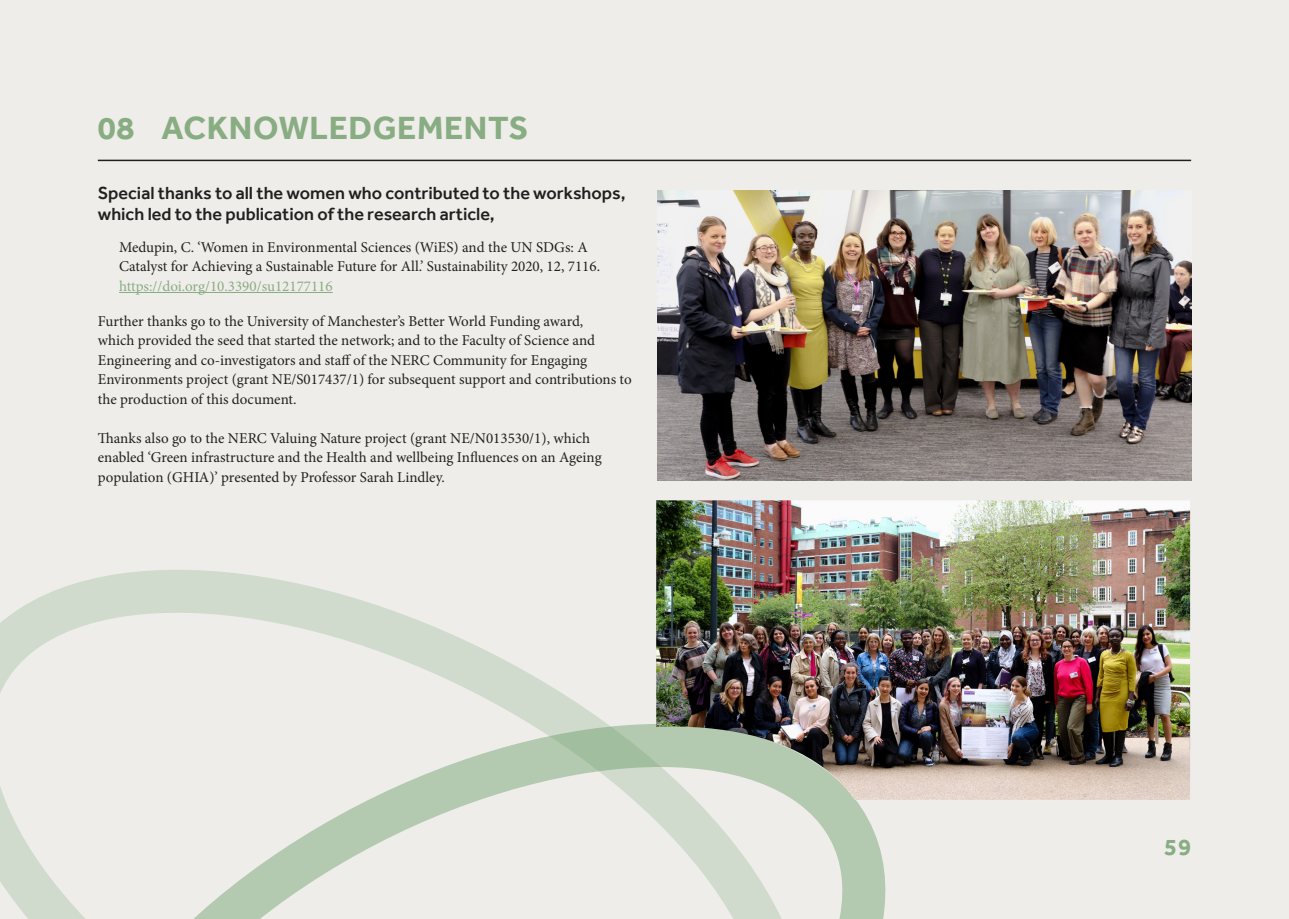
<style>
.page{position:relative;width:1289px;height:919px;background:#fff}
.page>*{position:absolute;margin:0;border:0;box-sizing:border-box;transform-origin:0 0}
.t1{font:700 33px "Effra";letter-spacing:.02em;color:#88ad82}
.t2{font:700 24px "Effra";color:#88ad82}
.t3{font:500 18px/21px "Effra";color:#231f20}
.t4{font:15px/19.5px "Minion Pro";color:#231f20}
.t5{font:15px "Minion Pro";color:#88ad82}
</style>
<div class="page">
<div style="left:0;top:0;width:1288px;height:918px;background:#efedea"></div>
<svg style="left:837px;top:799px;width:82px;height:119px"></svg>
<hr style="left:98px;top:160px;width:1093px;height:1px;background:#231f20">
<hr style="left:119px;top:292px;width:214px;height:1px;background:#88ad82">
<svg style="left:0;top:570px;width:837px;height:348px"></svg>
<img style="left:656px;top:500px;width:534px;height:299px">
<img style="left:657px;top:190px;width:534px;height:290px">
<h1 class="t1" style="left:98px;top:108px;width:432px">08 ACKNOWLEDGEMENTS</h1>
<p class="t3" style="left:98px;top:182px;width:529px">Special thanks to all the women who contributed to the workshops, which led to the publication of the research article,</p>
<p class="t4" style="left:119px;top:237px;width:482px">Medupin, C. ‘Women in Environmental Sciences (WiES) and the UN SDGs: A<br>Catalyst for Achieving a Sustainable Future for All.’ Sustainability 2020, 12, 7116.</p>
<p class="t5" style="left:119px;top:276px;width:215px">https://doi.org/10.3390/su12177116</p>
<p class="t4" style="left:98px;top:311px;width:535px">Further thanks go to the University of Manchester’s Better World Funding award,<br>which provided the seed that started the network; and to the Faculty of Science and Engineering and co-investigators and staff of the NERC Community for Engaging Environments project (grant NE/S017437/1) for subsequent support and contributions to the production of this document.</p>
<p class="t4" style="left:98px;top:428px;width:505px">Thanks also go to the NERC Valuing Nature project (grant NE/N013530/1), which enabled ‘Green infrastructure and the Health and wellbeing Influences on an Ageing population (GHIA)’ presented by Professor Sarah Lindley.</p>
<h2 class="t2" style="left:1164px;top:832px;width:28px">59</h2>
</div>
